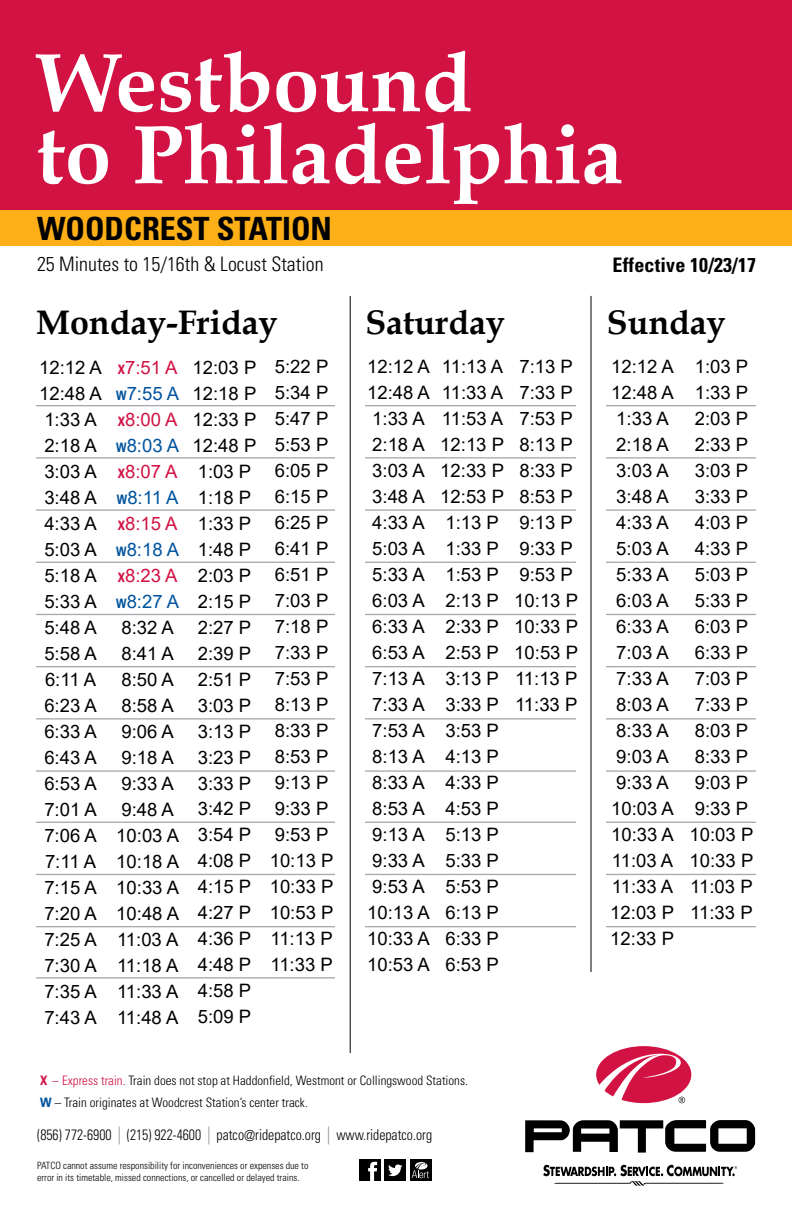
<style>
.page{position:relative;width:792px;height:1224px;background:#fff}
.page>*{position:absolute;margin:0;border:0;box-sizing:border-box;transform-origin:0 0}
.t1{font:700 83.4px/72px "Book Antiqua";color:#fff}
.t2{font:700 34px "Book Antiqua";color:#000}
.t3{font:700 condensed 32px "Univers";color:#000}
.t4{font:300 condensed 20px "Univers";color:#000}
.t5{font:700 condensed 20px "Univers";letter-spacing:.01em;color:#000}
.t6{font:18.5px/26px "Arial";color:#000}
.t7{font:300 condensed 15px "Univers";color:#000;scale:.92 1}
.t8{font:300 condensed 13px/21.7px "Univers";color:#000}
.t9{font:300 condensed 10px/12px "Univers";color:#000}
.s1{font-family:"Univers";font-weight:700;font-stretch:condensed;font-size:13px;color:#d11242}
.s2{color:#d11242}
.s3{font-family:"Univers";font-weight:700;font-stretch:condensed;font-size:13px;color:#00549e}
.s4{color:#00549e}
.s5{font-weight:700;color:#d11242}
.s6{font-weight:700;color:#00549e}
.s7{font-size:18px;color:#808285}
</style>
<div class="page">
<div style="left:0;top:0;width:792px;height:215px;background:#d11242"></div>
<div style="left:0;top:210px;width:792px;height:36px;background:#fcaf17"></div>
<hr style="left:36px;top:405px;width:720px;height:1px;background:#a7a9ac">
<hr style="left:36px;top:457px;width:720px;height:2px;background:#a7a9ac">
<hr style="left:36px;top:509px;width:720px;height:2px;background:#a7a9ac">
<hr style="left:36px;top:562px;width:720px;height:1px;background:#a7a9ac">
<hr style="left:36px;top:614px;width:720px;height:1px;background:#a7a9ac">
<hr style="left:36px;top:666px;width:720px;height:1px;background:#a7a9ac">
<hr style="left:36px;top:718px;width:720px;height:2px;background:#a7a9ac">
<hr style="left:36px;top:770px;width:720px;height:2px;background:#a7a9ac">
<hr style="left:36px;top:822px;width:720px;height:1px;background:#a7a9ac">
<hr style="left:36px;top:874px;width:720px;height:1px;background:#a7a9ac">
<hr style="left:36px;top:926px;width:720px;height:1px;background:#a7a9ac">
<hr style="left:36px;top:977px;width:312px;height:2px;background:#a7a9ac">
<div style="left:335px;top:329px;width:30px;height:724px;background:#fff"></div>
<hr style="left:350px;top:296px;width:1px;height:757px;background:#000">
<div style="left:576px;top:325px;width:30px;height:647px;background:#fff"></div>
<hr style="left:590px;top:296px;width:1px;height:676px;background:#000">
<svg style="left:525px;top:1120px;width:230px;height:33px"></svg>
<svg style="left:596px;top:1046px;width:95px;height:57px"></svg>
<svg style="left:543px;top:1165px;width:194px;height:21px"></svg>
<div style="left:384px;top:1160px;width:22px;height:21px;background:#000"></div>
<svg style="left:388px;top:1164px;width:14px;height:12px"></svg>
<div style="left:359px;top:1160px;width:21px;height:21px;background:#000"></div>
<svg style="left:368px;top:1162px;width:9px;height:19px"></svg>
<div style="left:410px;top:1160px;width:21px;height:21px;background:#000"></div>
<svg style="left:412px;top:1162px;width:17px;height:16px"></svg>
<h1 class="t1" style="left:37px;top:47px;width:588px">Westbound<br>to Philadelphia</h1>
<h3 class="t3" style="left:37px;top:209px;width:296px">WOODCREST STATION</h3>
<p class="t4" style="left:37px;top:252px;width:288px">25 Minutes to 15/16th &amp; Locust Station</p>
<p class="t5" style="left:613px;top:252px;width:145px">Effective 10/23/17</p>
<h2 class="t2" style="left:36px;top:300px;width:243px">Monday-Friday</h2>
<h2 class="t2" style="left:365px;top:300px;width:141px">Saturday</h2>
<h2 class="t2" style="left:607px;top:300px;width:120px">Sunday</h2>
<p class="t6" style="left:39px;top:354px;width:64px;text-align:center">12:12 A<br>12:48 A<br>1:33 A<br>2:18 A<br>3:03 A<br>3:48 A<br>4:33 A<br>5:03 A<br>5:18 A<br>5:33 A<br>5:48 A<br>5:58 A<br>6:11 A<br>6:23 A<br>6:33 A<br>6:43 A<br>6:53 A<br>7:01 A<br>7:06 A<br>7:11 A<br>7:15 A<br>7:20 A<br>7:25 A<br>7:30 A<br>7:35 A<br>7:43 A</p>
<p class="t6" style="left:116px;top:354px;width:64px"><span class="s1">X</span><span class="s2">7:51 A<br></span><span class="s3">W</span><span class="s4">7:55 A<br></span><span class="s1">X</span><span class="s2">8:00 A<br></span><span class="s3">W</span><span class="s4">8:03 A<br></span><span class="s1">X</span><span class="s2">8:07 A<br></span><span class="s3">W</span><span class="s4">8:11 A<br></span><span class="s1">X</span><span class="s2">8:15 A<br></span><span class="s3">W</span><span class="s4">8:18 A<br></span><span class="s1">X</span><span class="s2">8:23 A<br></span><span class="s3">W</span><span class="s4">8:27 A<br></span>8:32 A<br>8:41 A<br>8:50 A<br>8:58 A<br>9:06 A<br>9:18 A<br>9:33 A<br>9:48 A<br>10:03 A<br>10:18 A<br>10:33 A<br>10:48 A<br>11:03 A<br>11:18 A<br>11:33 A<br>11:48 A</p>
<p class="t6" style="left:193px;top:354px;width:65px">12:03 P<br>12:18 P<br>12:33 P<br>12:48 P<br>1:03 P<br>1:18 P<br>1:33 P<br>1:48 P<br>2:03 P<br>2:15 P<br>2:27 P<br>2:39 P<br>2:51 P<br>3:03 P<br>3:13 P<br>3:23 P<br>3:33 P<br>3:42 P<br>3:54 P<br>4:08 P<br>4:15 P<br>4:27 P<br>4:36 P<br>4:48 P<br>4:58 P<br>5:09 P</p>
<p class="t6" style="left:270px;top:354px;width:65px">5:22 P<br>5:34 P<br>5:47 P<br>5:53 P<br>6:05 P<br>6:15 P<br>6:25 P<br>6:41 P<br>6:51 P<br>7:03 P<br>7:18 P<br>7:33 P<br>7:53 P<br>8:13 P<br>8:33 P<br>8:53 P<br>9:13 P<br>9:33 P<br>9:53 P<br>10:13 P<br>10:33 P<br>10:53 P<br>11:13 P<br>11:33 P</p>
<p class="t6" style="left:367px;top:354px;width:64px">12:12 A<br>12:48 A<br>1:33 A<br>2:18 A<br>3:03 A<br>3:48 A<br>4:33 A<br>5:03 A<br>5:33 A<br>6:03 A<br>6:33 A<br>6:53 A<br>7:13 A<br>7:33 A<br>7:53 A<br>8:13 A<br>8:33 A<br>8:53 A<br>9:13 A<br>9:33 A<br>9:53 A<br>10:13 A<br>10:33 A<br>10:53 A</p>
<p class="t6" style="left:440px;top:353px;width:65px">11:13 A<br>11:33 A<br>11:53 A<br>12:13 P<br>12:33 P<br>12:53 P<br>1:13 P<br>1:33 P<br>1:53 P<br>2:13 P<br>2:33 P<br>2:53 P<br>3:13 P<br>3:33 P<br>3:53 P<br>4:13 P<br>4:33 P<br>4:53 P<br>5:13 P<br>5:33 P<br>5:53 P<br>6:13 P<br>6:33 P<br>6:53 P</p>
<p class="t6" style="left:514px;top:353px;width:65px">7:13 P<br>7:33 P<br>7:53 P<br>8:13 P<br>8:33 P<br>8:53 P<br>9:13 P<br>9:33 P<br>9:53 P<br>10:13 P<br>10:33 P<br>10:53 P<br>11:13 P<br>11:33 P</p>
<p class="t6" style="left:610px;top:353px;width:65px;text-align:center">12:12 A<br>12:48 A<br>1:33 A<br>2:18 A<br>3:03 A<br>3:48 A<br>4:33 A<br>5:03 A<br>5:33 A<br>6:03 A<br>6:33 A<br>7:03 A<br>7:33 A<br>8:03 A<br>8:33 A<br>9:03 A<br>9:33 A<br>10:03 A<br>10:33 A<br>11:03 A<br>11:33 A<br>12:03 P<br>12:33 P</p>
<p class="t6" style="left:690px;top:353px;width:65px">1:03 P<br>1:33 P<br>2:03 P<br>2:33 P<br>3:03 P<br>3:33 P<br>4:03 P<br>4:33 P<br>5:03 P<br>5:33 P<br>6:03 P<br>6:33 P<br>7:03 P<br>7:33 P<br>8:03 P<br>8:33 P<br>9:03 P<br>9:33 P<br>10:03 P<br>10:33 P<br>11:03 P<br>11:33 P</p>
<p class="t8" style="left:40px;top:1070px;width:429px"><span class="s5">X</span> <span class="s2">– Express train.</span> Train does not stop at Haddonfield, Westmont or Collingswood Stations.<br><span class="s6">W</span> – Train originates at Woodcrest Station’s center track.</p>
<p class="t7" style="left:37px;top:1126px;width:431px">(856) 772-6900 <span class="s7">|</span> (215) 922-4600 <span class="s7">|</span> patco@ridepatco.org <span class="s7">|</span> www.ridepatco.org</p>
<p class="t9" style="left:37px;top:1160px;width:273px">PATCO cannot assume responsibility for inconveniences or expenses due to error in its timetable, missed connections, or cancelled or delayed trains.</p>
</div>
